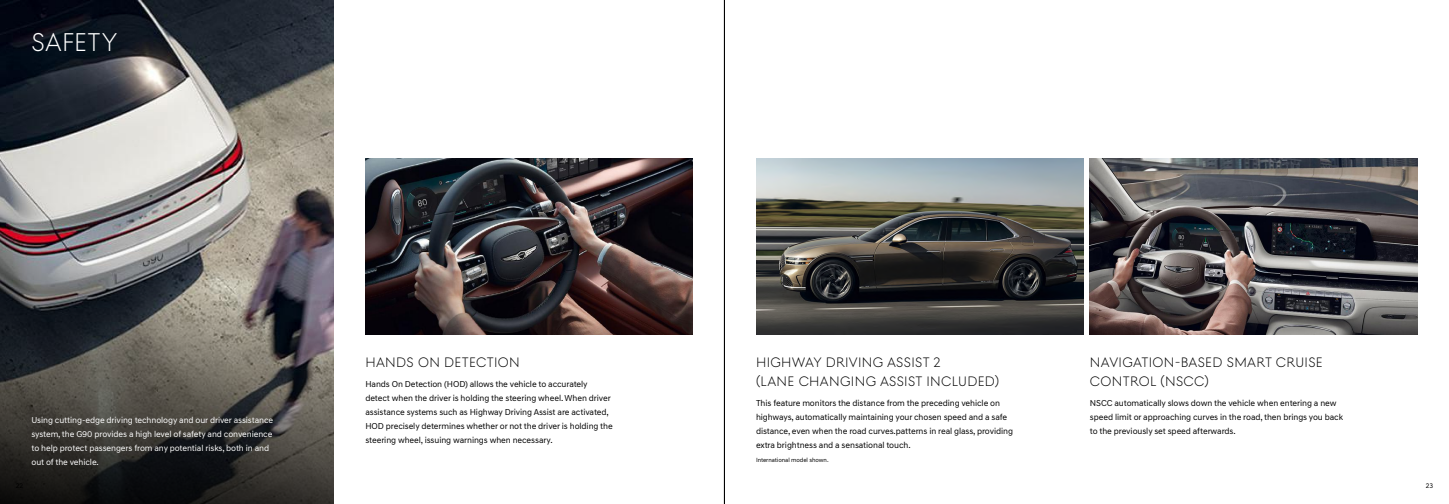
<style>
.page{position:relative;width:1449px;height:504px;background:#fff}
.page>*{position:absolute;margin:0;border:0;box-sizing:border-box;transform-origin:0 0}
.t1{font:300 26.25px "Genesis Sans Head";letter-spacing:.005em;color:#fff}
.t2{font:300 14px "Genesis Sans Head";letter-spacing:.025em;color:#000}
.t3{font:8.75px/14px "Genesis Sans Text";letter-spacing:-.01em;color:#000}
.t4{font:8.75px/14px "Genesis Sans Text";letter-spacing:-.01em;color:#fff}
.t5{font:7px "Genesis Sans Text";color:#000}
.t6{font:6.12px "Genesis Sans Text";letter-spacing:-.01em;color:#000}
</style>
<div class="page">
<img style="left:0;top:0;width:334px;height:110px">
<img style="left:0;top:110px;width:334px;height:394px">
<img style="left:756px;top:159px;width:328px;height:175px">
<img style="left:365px;top:159px;width:328px;height:175px">
<img style="left:1090px;top:159px;width:328px;height:175px">
<hr style="left:724px;top:0;width:1px;height:504px;background:#000">
<h1 class="t1" style="left:32px;top:27px;width:87px">Safety</h1>
<p class="t4" style="left:32px;top:413px;width:243px">Using cutting-edge driving technology and our driver assistance system, the G90 provides a high level of safety and convenience to help protect passengers from any potential risks, both in and out of the vehicle.</p>
<h2 class="t2" style="left:365px;top:354px;width:156px">HANDS ON DETECTION</h2>
<p class="t3" style="left:365px;top:377px;width:249px">Hands On Detection (HOD) allows the vehicle to accurately detect when the driver is holding the steering wheel. When driver assistance systems such as Highway Driving Assist are activated, HOD precisely determines whether or not the driver is holding the steering wheel, issuing warnings when necessary.</p>
<h2 class="t2" style="left:756px;top:354px;width:37px">H IGHWAY</h2>
<h2 class="t2" style="left:826px;top:354px;width:116px">DRIVING ASSIST 2</h2>
<h2 class="t2" style="left:756px;top:373px;width:54px">(LANE CHA</h2>
<h2 class="t2" style="left:829px;top:373px;width:122px">NGING ASSIST INCLUD</h2>
<h2 class="t2" style="left:978px;top:373px;width:23px">ED)</h2>
<p class="t3" style="left:756px;top:396px;width:259px">This feature monitors the distance from the preceding vehicle on highways, automatically maintaining your chosen speed and a safe distance, even when the road curves.patterns in real glass, providing extra brightness and a sensational touch.</p>
<p class="t6" style="left:756px;top:456px;width:74px">International model shown.</p>
<h2 class="t2" style="left:1090px;top:354px;width:155px">NAVIGATION-BASED SMART</h2>
<h2 class="t2" style="left:1276px;top:354px;width:10px">CRU</h2>
<h2 class="t2" style="left:1305px;top:354px;width:20px">ISE</h2>
<h2 class="t2" style="left:1090px;top:373px;width:43px">CONTROL</h2>
<h2 class="t2" style="left:1160px;top:373px;width:50px">(NSCC)</h2>
<p class="t3" style="left:1090px;top:396px;width:255px">NSCC automatically slows down the vehicle when entering a new speed limit or approaching curves in the road, then brings you back to the previously set speed afterwards.</p>
<p class="t5" style="left:1426px;top:482px;width:9px">23</p>
</div>
